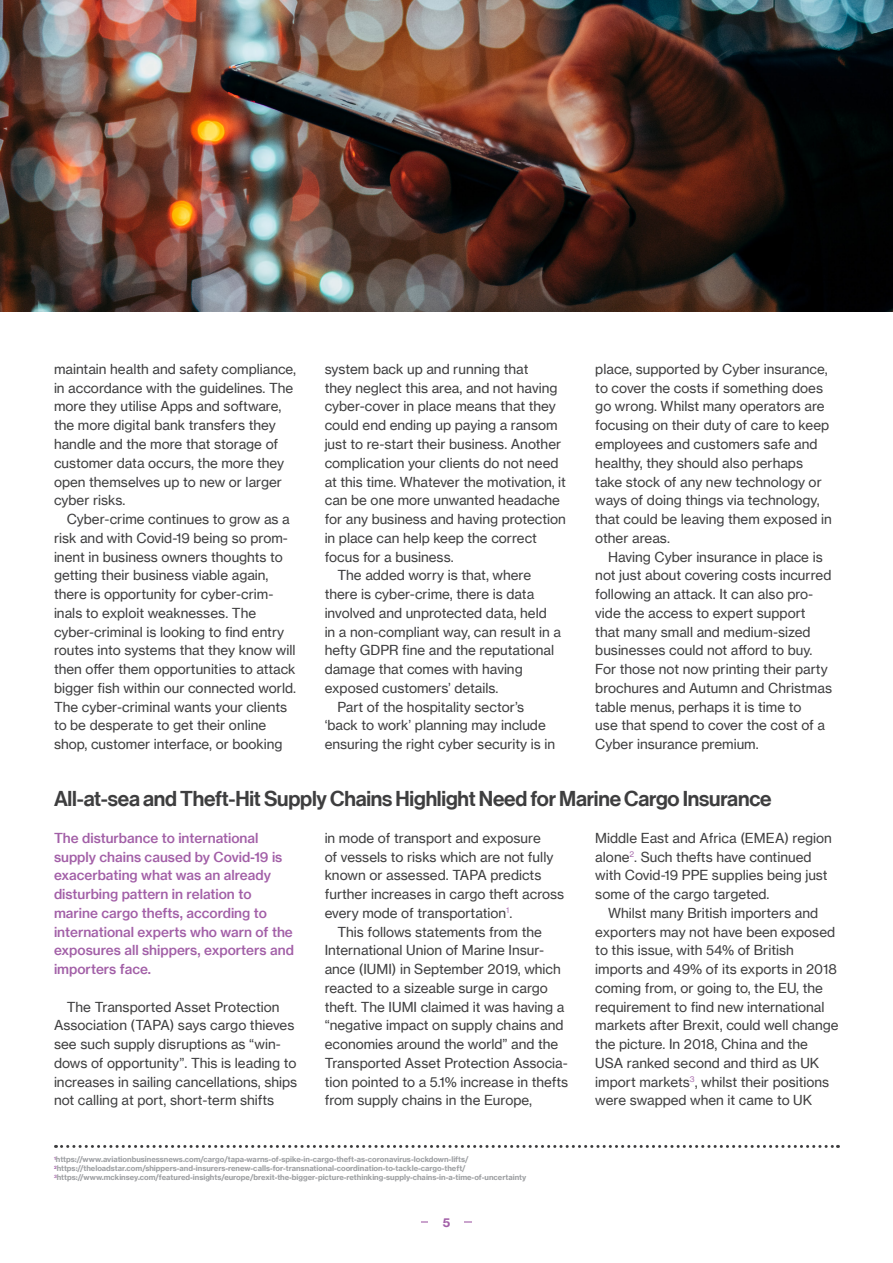
<style>
.page{position:relative;width:893px;height:1263px;background:#fff}
.page>*{position:absolute;margin:0;border:0;box-sizing:border-box;transform-origin:0 0}
.Subtitle{font:21px "N Haas Grotesk DS Pro 65 Md";letter-spacing:-.01em;color:#3e3e3f}
.Body{font:13.5px/18.8px "N Haas Grotesk TX Pro 55 Rg";color:#3e3e3f}
.Intro{font:13.5px/18.8px "N Haas Grotesk TX Pro 65 Md";color:#a25fa7}
.t1{font:12px "N Haas Grotesk TX Pro 75 Bd";color:#a25fa7}
.FootNote{font:7.5px "N Haas Grotesk TX Pro 75 Bd";color:#9d9fa2}
</style>
<div class="page">
<hr style="left:421px;top:1221px;width:51px;height:1px;background:#a25fa7">
<div style="left:429px;top:1181px;width:35px;height:82px;background:#fff"></div>
<svg style="left:56px;top:1145px;width:782px;height:3px"></svg>
<img style="left:0;top:0;width:893px;height:311px">
<p class="Body" style="left:54px;top:360px;width:244px">maintain health and safety compliance, in accordance with the guidelines. The more they utilise Apps and software, the more digital bank transfers they handle and the more that storage of customer data occurs, the more they open themselves up to new or larger cyber risks.</p>
<p class="Body" style="left:54px;top:510px;width:244px;text-indent:13px">Cyber-crime continues to grow as a risk and with Covid-19 being so prom&shy;inent in business owners thoughts to getting their business viable again, there is opportunity for cyber-crim&shy;inals to exploit weaknesses. The cyber-criminal is looking to find entry routes into systems that they know will then offer them opportunities to attack bigger fish within our connected world.<br>The cyber-criminal wants your clients to be desperate to get their online shop, customer interface, or booking</p>
<p class="Body" style="left:325px;top:360px;width:243px">system back up and running that<br>they neglect this area, and not having cyber-cover in place means that they could end ending up paying a ransom just to re-start their business. Another complication your clients do not need at this time. Whatever the motivation, it can be one more unwanted headache for any business and having protection in place can help keep the correct focus for a business.</p>
<p class="Body" style="left:325px;top:566px;width:238px;text-indent:13px">The added worry is that, where there is cyber-crime, there is data involved and unprotected data, held<br>in a non-compliant way, can result in a hefty GDPR fine and the reputational damage that comes with having exposed customers’ details.</p>
<p class="Body" style="left:325px;top:697px;width:232px;text-indent:13px">Part of the hospitality sector’s ‘back to work’ planning may include ensuring the right cyber security is in</p>
<p class="Body" style="left:595px;top:360px;width:238px">place, supported by Cyber insurance, to cover the costs if something does go wrong. Whilst many operators are focusing on their duty of care to keep employees and customers safe and healthy, they should also perhaps take stock of any new technology or ways of doing things via technology, that could be leaving them exposed in other areas.</p>
<p class="Body" style="left:595px;top:547px;width:238px;text-indent:13px">Having Cyber insurance in place is not just about covering costs incurred following an attack. It can also pro&shy;vide the access to expert support that many small and medium-sized businesses could not afford to buy.<br>For those not now printing their party brochures and Autumn and Christmas table menus, perhaps it is time to<br>use that spend to cover the cost of a Cyber insurance premium.</p>
<p class="Subtitle" style="left:54px;top:786px;width:719px">All-at-sea and Theft-Hit Supply Chains Highlight Need for Marine Cargo Insurance</p>
<p class="Body" style="left:595px;top:828px;width:238px">Middle East and Africa (EMEA) region alone<sup>2</sup>. Such thefts have continued with Covid-19 PPE supplies being just some of the cargo targeted.</p>
<p class="Body" style="left:595px;top:903px;width:245px;text-indent:13px">Whilst many British importers and exporters may not have been exposed to this issue, with 54% of British imports and 49% of its exports in 2018 coming from, or going to, the EU, the requirement to find new international markets after Brexit, could well change the picture. In 2018, China and the USA ranked second and third as UK import markets<sup>3</sup>, whilst their positions were swapped when it came to UK</p>
<p class="Intro" style="left:54px;top:828px;width:241px">The disturbance to international supply chains caused by Covid-19 is exacerbating what was an already disturbing pattern in relation to marine cargo thefts, according to international experts who warn of the exposures all shippers, exporters and importers face.</p>
<p class="Body" style="left:54px;top:997px;width:245px;text-indent:13px">The Transported Asset Protection Association (TAPA) says cargo thieves see such supply disruptions as “win&shy;dows of opportunity”. This is leading to increases in sailing cancellations, ships not calling at port, short-term shifts</p>
<p class="Body" style="left:325px;top:828px;width:241px">in mode of transport and exposure<br>of vessels to risks which are not fully known or assessed. TAPA predicts further increases in cargo theft across every mode of transportation<sup>1</sup>.</p>
<p class="Body" style="left:325px;top:922px;width:245px;text-indent:13px">This follows statements from the International Union of Marine Insur&shy;ance (IUMI) in September 2019, which reacted to a sizeable surge in cargo theft. The IUMI claimed it was having a “negative impact on supply chains and economies around the world” and the Transported Asset Protection Associa&shy;tion pointed to a 5.1% increase in thefts from supply chains in the Europe,</p>
<p class="FootNote" style="left:54px;top:1155px;width:416px"><sup>1</sup>https://www.aviationbusinessnews.com/cargo/tapa-warns-of-spike-in-cargo-theft-as-coronavirus-lockdown-lifts/</p>
<p class="FootNote" style="left:54px;top:1164px;width:413px"><sup>2</sup>https://theloadstar.com/shippers-and-insurers-renew-calls-for-transnational-coordination-to-tackle-cargo-theft/</p>
<p class="FootNote" style="left:54px;top:1173px;width:474px"><sup>3</sup>https://www.mckinsey.com/featured-insights/europe/brexit-the-bigger-picture-rethinking-supply-chains-in-a-time-of-uncertainty</p>
<p class="t1" style="left:443px;top:1215px;width:9px">5</p>
</div>
